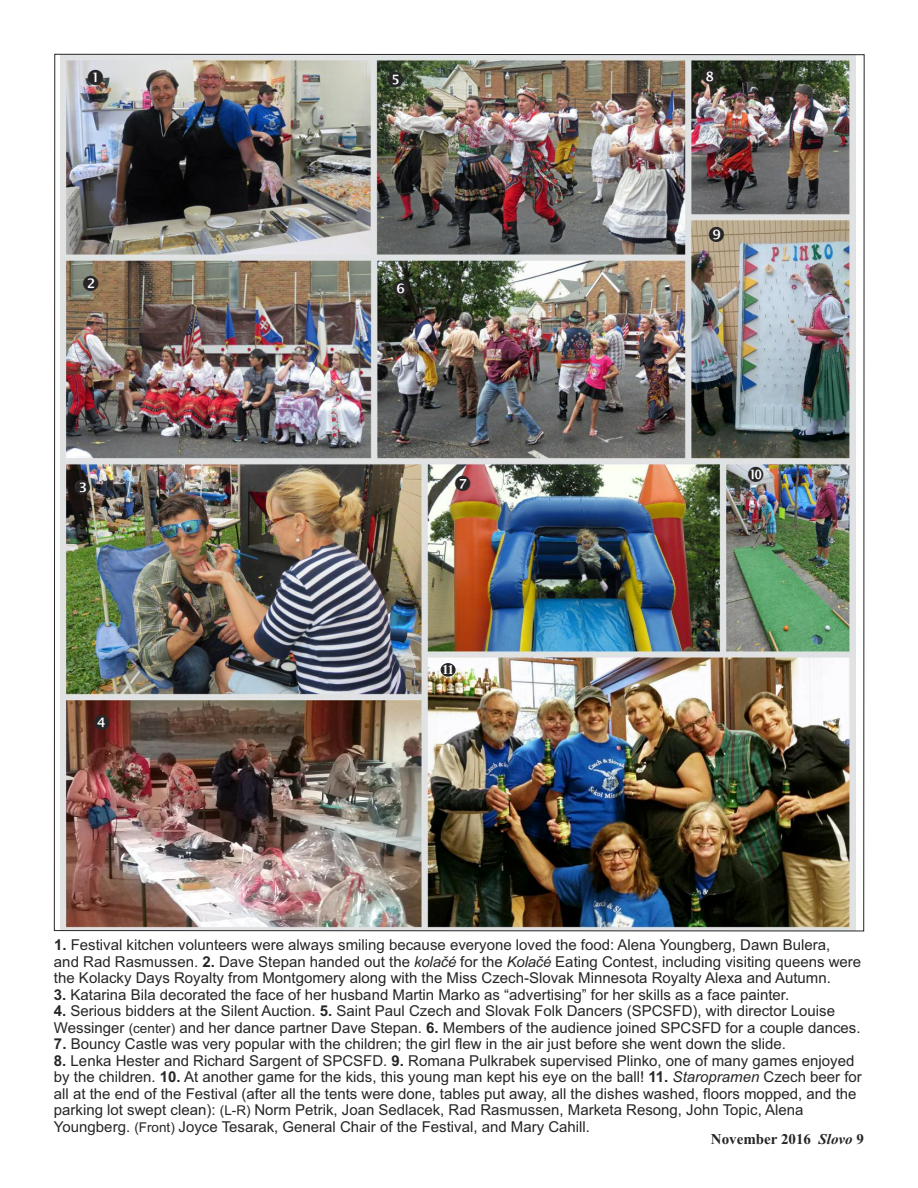
<style>
.page{position:relative;width:918px;height:1188px;background:#fff}
.page>*{position:absolute;margin:0;border:0;box-sizing:border-box;transform-origin:0 0}
.t1{font:15px/16.5px "Arial";color:#272526}
.t2{font:700 15px "Times New Roman";color:#272526}
.t3{font:700 13.5px "Times New Roman";color:#fff}
.s1{font-weight:700}
.s2{font-style:italic}
.s3{font-size:13.5px}
</style>
<div class="page">
<img style="left:61px;top:56px;width:794px;height:873px">
<svg style="left:440px;top:662px;width:16px;height:15px"></svg>
<div style="left:441px;top:663px;width:15px;height:14px;background:#272526;border-radius:50%"></div>
<svg style="left:88px;top:69px;width:15px;height:16px"></svg>
<svg style="left:75px;top:480px;width:15px;height:15px"></svg>
<svg style="left:94px;top:714px;width:16px;height:16px"></svg>
<svg style="left:388px;top:72px;width:15px;height:15px"></svg>
<svg style="left:393px;top:281px;width:16px;height:15px"></svg>
<svg style="left:455px;top:476px;width:16px;height:15px"></svg>
<svg style="left:83px;top:275px;width:16px;height:16px"></svg>
<svg style="left:702px;top:69px;width:15px;height:15px"></svg>
<svg style="left:709px;top:227px;width:15px;height:15px"></svg>
<svg style="left:748px;top:467px;width:15px;height:15px"></svg>
<p class="t3" style="left:442px;top:661px;width:14px">11</p>
<p class="t1" style="left:54px;top:937px;width:809px"><span class="s1">1.</span> Festival kitchen volunteers were always smiling because everyone loved the food: Alena Youngberg, Dawn Bulera,<br>and Rad Rasmussen. <span class="s1">2.</span> Dave Stepan handed out the <span class="s2">kolačé</span> for the <span class="s2">Kolačé</span> Eating Contest, including visiting queens were the Kolacky Days Royalty from Montgomery along with the Miss Czech-Slovak Minnesota Royalty Alexa and Autumn.</p>
<p class="t1" style="left:54px;top:986px;width:737px"><span class="s1">3.</span> Katarina Bila decorated the face of her husband Martin Marko as “advertising” for her skills as a face painter.</p>
<p class="t1" style="left:54px;top:1003px;width:808px"><span class="s1">4.</span> Serious bidders at the Silent Auction. <span class="s1">5.</span> Saint Paul Czech and Slovak Folk Dancers (SPCSFD), with director Louise<br>Wessinger <span class="s3">(center)</span> and her dance partner Dave Stepan. <span class="s1">6.</span> Members of the audience joined SPCSFD for a couple dances.</p>
<p class="t1" style="left:54px;top:1036px;width:734px"><span class="s1">7.</span> Bouncy Castle was very popular with the children; the girl flew in the air just before she went down the slide.</p>
<p class="t1" style="left:54px;top:1052px;width:809px"><span class="s1">8.</span> Lenka Hester and Richard Sargent of SPCSFD. <span class="s1">9.</span> Romana Pulkrabek supervised Plinko, one of many games enjoyed by the children. <span class="s1">10.</span> At another game for the kids, this young man kept his eye on the ball! <span class="s1">11.</span> <span class="s2">Staropramen</span> Czech beer for all at the end of the Festival (after all the tents were done, tables put away, all the dishes washed, floors mopped, and the parking lot swept clean): <span class="s3">(L-R)</span> Norm Petrik, Joan Sedlacek, Rad Rasmussen, Marketa Resong, John Topic, Alena Youngberg. <span class="s3">(Front)</span> Joyce Tesarak, General Chair of the Festival, and Mary Cahill.</p>
<p class="t2" style="left:711px;top:1130px;width:155px">November 2016 <span class="s2">Slovo</span> 9</p>
</div>
